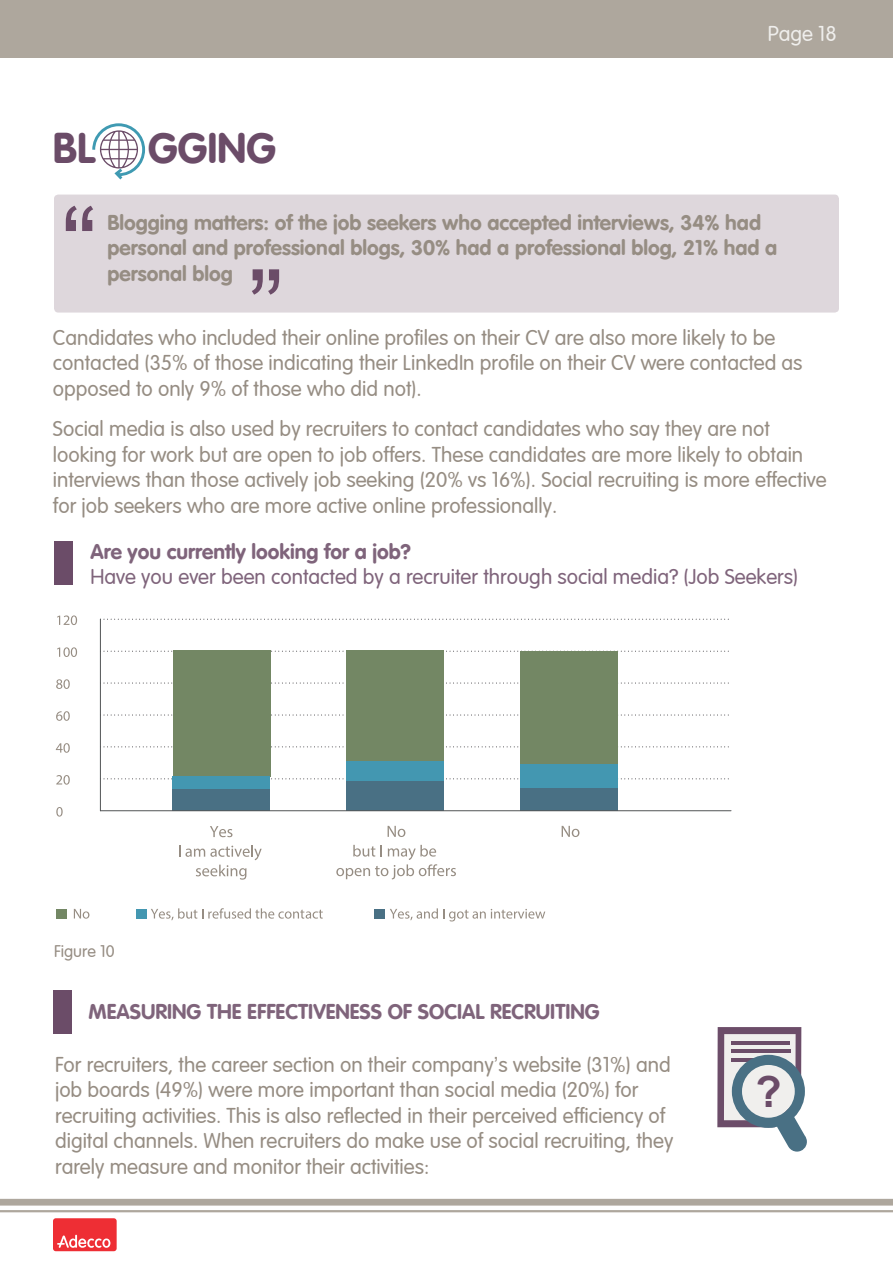
<style>
.page{position:relative;width:893px;height:1263px;background:#fff}
.page>*{position:absolute;margin:0;border:0;box-sizing:border-box;transform-origin:0 0}
.t1{font:700 42.75px "Arial";color:#6b4c68}
.t2{font:42.15px "VAG Rounded Bold";color:#6b4c68}
.t3{font:300 21px/25.5px "VAG Rounded";color:#968d83}
.t4{font:21px/25.5px "VAG Rounded Bold";color:#968d83}
.t5{font:21px "VAG Rounded Bold";color:#7f647b}
.t6{font:300 21px "VAG Rounded";color:#7f647b}
.t7{font:300 21px "VAG Rounded";color:#efeeec}
.t8{font:300 16.5px "VAG Rounded";color:#968d83}
.s1{font-family:"Arial";font-weight:400}
</style>
<div class="page">
<div style="left:0;top:1199px;width:893px;height:6px;background:#aea79d"></div>
<hr style="left:0;top:1210px;width:893px;height:2px;background:#aea79d">
<div style="left:0;top:0;width:893px;height:57px;background:#aea79d"></div>
<svg style="left:92px;top:123px;width:54px;height:57px"></svg>
<div style="left:54px;top:195px;width:785px;height:118px;background:#ded7dc;border-radius:4px"></div>
<svg style="left:66px;top:206px;width:27px;height:25px"></svg>
<svg style="left:252px;top:269px;width:27px;height:26px"></svg>
<div style="left:55px;top:541px;width:18px;height:44px;background:#6b4c68"></div>
<div style="left:53px;top:990px;width:18px;height:44px;background:#6b4c68"></div>
<svg style="left:103px;top:619px;width:626px;height:1px"></svg>
<svg style="left:103px;top:651px;width:626px;height:1px"></svg>
<svg style="left:103px;top:682px;width:626px;height:1px"></svg>
<svg style="left:103px;top:714px;width:626px;height:1px"></svg>
<svg style="left:103px;top:746px;width:626px;height:1px"></svg>
<svg style="left:103px;top:778px;width:626px;height:1px"></svg>
<div style="left:173px;top:651px;width:97px;height:126px;background:#738764"></div>
<div style="left:346px;top:651px;width:97px;height:111px;background:#738764"></div>
<div style="left:520px;top:651px;width:97px;height:114px;background:#738764"></div>
<div style="left:173px;top:777px;width:97px;height:12px;background:#4397b1"></div>
<div style="left:346px;top:761px;width:97px;height:21px;background:#4397b1"></div>
<div style="left:520px;top:764px;width:97px;height:25px;background:#4397b1"></div>
<div style="left:173px;top:789px;width:97px;height:21px;background:#497084"></div>
<div style="left:346px;top:782px;width:97px;height:29px;background:#497084"></div>
<div style="left:520px;top:788px;width:97px;height:23px;background:#497084"></div>
<hr style="left:100px;top:619px;width:1px;height:192px;background:#545758">
<hr style="left:100px;top:810px;width:631px;height:1px;background:#545758">
<svg style="left:56px;top:807px;width:7px;height:10px"></svg>
<svg style="left:56px;top:775px;width:14px;height:10px"></svg>
<svg style="left:56px;top:743px;width:14px;height:10px"></svg>
<svg style="left:56px;top:711px;width:14px;height:10px"></svg>
<svg style="left:56px;top:679px;width:14px;height:10px"></svg>
<svg style="left:57px;top:647px;width:20px;height:10px"></svg>
<svg style="left:57px;top:615px;width:20px;height:10px"></svg>
<svg style="left:210px;top:826px;width:22px;height:11px"></svg>
<svg style="left:179px;top:845px;width:83px;height:35px"></svg>
<svg style="left:74px;top:909px;width:15px;height:10px"></svg>
<svg style="left:151px;top:908px;width:172px;height:12px"></svg>
<svg style="left:390px;top:908px;width:155px;height:13px"></svg>
<div style="left:56px;top:909px;width:10px;height:9px;background:#738764"></div>
<div style="left:136px;top:909px;width:10px;height:9px;background:#4397b1"></div>
<div style="left:375px;top:909px;width:10px;height:9px;background:#497084"></div>
<svg style="left:388px;top:826px;width:17px;height:11px"></svg>
<svg style="left:336px;top:845px;width:120px;height:34px"></svg>
<svg style="left:562px;top:826px;width:17px;height:11px"></svg>
<svg style="left:717px;top:1027px;width:90px;height:124px"></svg>
<div style="left:52px;top:1217px;width:66px;height:35px;background:#ee2e34;border-radius:4px"></div>
<div style="left:51px;top:1216px;width:68px;height:37px;border:2px solid #fff;border-radius:4px"></div>
<svg style="left:57px;top:1235px;width:53px;height:13px"></svg>
<p class="t7" style="left:768px;top:21px;width:71px">Page 18</p>
<h2 class="t2" style="left:53px;top:124px;width:44px">BL</h2>
<h2 class="t2" style="left:148px;top:124px;width:129px">GGING</h2>
<p class="t4" style="left:107px;top:209px;width:671px">Blogging matters: of the job seekers who accepted interviews, 34% had personal and professional blogs, 30% had a professional blog, 21% had a personal blog</p>
<p class="t3" style="left:53px;top:325px;width:751px">Candidates who included their online profiles on their CV are also more likely to be contacted (35% of those indicating their LinkedIn profile on their CV were contacted as opposed to only 9% of those who did not .(</p>
<p class="t3" style="left:53px;top:417px;width:775px">Social media is also used by recruiters to contact candidates who say they are not looking for work but are open to job offers. These candidates are more likely to obtain interviews than those actively job seeking (20% vs 16% .) Social recruiting is more effective for job seekers who are more active online professionally.</p>
<p class="t5" style="left:90px;top:539px;width:322px">Are you currently looking for a job?</p>
<p class="t6" style="left:90px;top:564px;width:709px">Have you ever been contacted by a recruiter through social media? (Job Seekers(</p>
<p class="t8" style="left:54px;top:942px;width:62px">Figure 10</p>
<p class="t5" style="left:89px;top:999px;width:512px">MEASURING THE EFFECTIVENESS OF SOCIAL RECRUITING</p>
<p class="t3" style="left:55px;top:1053px;width:620px">For recruiters, the career section on their company s<span class="s1">’</span> website (31%) and job boards (49%) were more important than social media (20%) for recruiting activities. This is also reflected in their perceived efficiency of digital channels. When recruiters do make use of social recruiting, they rarely measure and monitor their activities:</p>
<h1 class="t1" style="left:755px;top:1063px;width:28px">?</h1>
</div>
